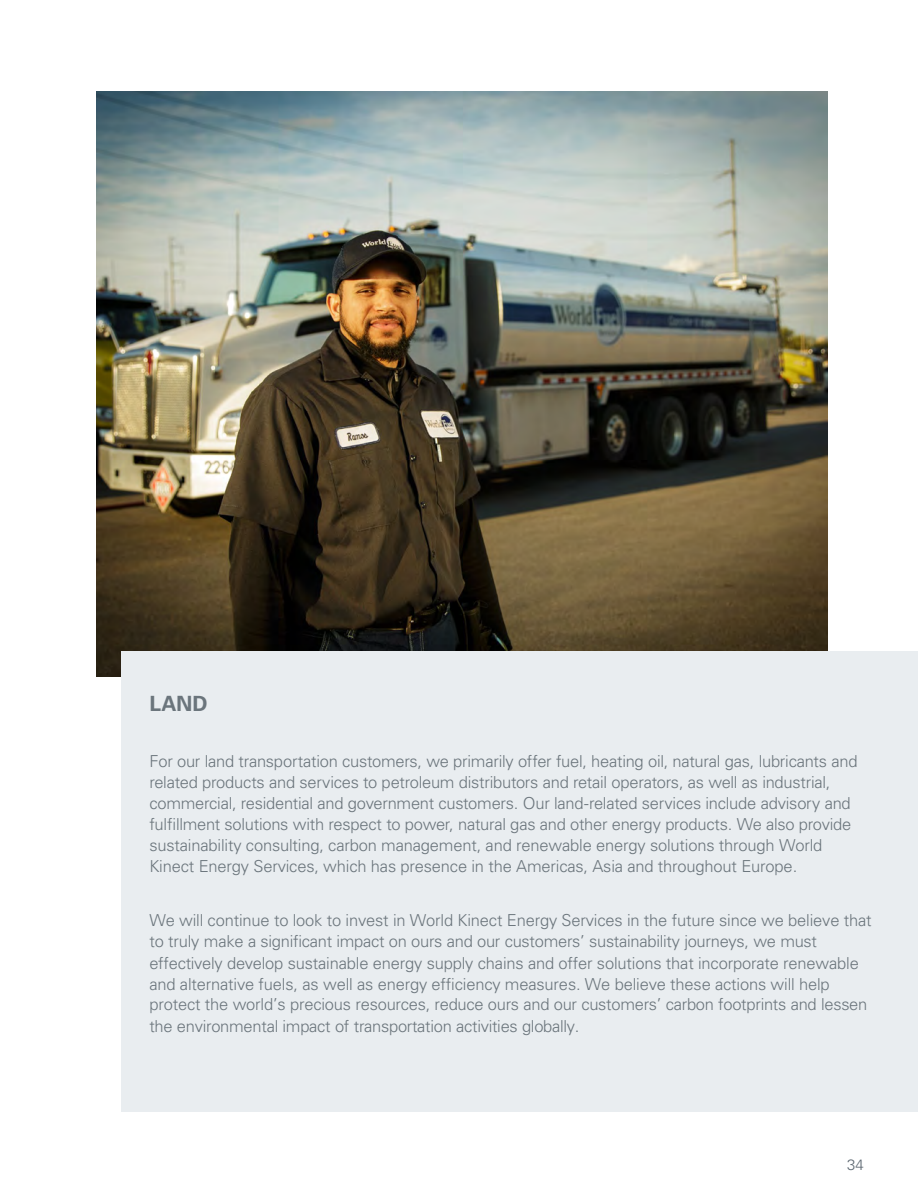
<style>
.page{position:relative;width:918px;height:1188px;background:#fff}
.page>*{position:absolute;margin:0;border:0;box-sizing:border-box;transform-origin:0 0}
.copy{font:700 21px "Univers LT Std";color:#6b757c}
.copy-2{font:300 16.5px/21px "Univers LT Std";letter-spacing:-.01em;color:#6b757c}
.t1{font:300 15px "Univers LT Std";color:#5b6670}
</style>
<div class="page">
<img style="left:96px;top:92px;width:731px;height:585px">
<div style="left:122px;top:652px;width:796px;height:460px;background:#e9edf0"></div>
<p class="copy" style="left:149px;top:692px;width:60px">LAND</p>
<p class="copy-2" style="left:149px;top:750px;width:710px">For our land transportation customers, we primarily offer fuel, heating oil, natural gas, lubricants and related products and services to petroleum distributors and retail operators, as well as industrial, commercial, residential and government customers. Our land-related services include advisory and fulfillment solutions with respect to power, natural gas and other energy products. We also provide sustainability consulting, carbon management, and renewable energy solutions through World Kinect Energy Services, which has presence in the Americas, Asia and throughout Europe.</p>
<p class="copy-2" style="left:149px;top:910px;width:724px">We will continue to look to invest in World Kinect Energy Services in the future since we believe that to truly make a significant impact on ours and our customers’ sustainability journeys, we must effectively develop sustainable energy supply chains and offer solutions that incorporate renewable and alternative fuels, as well as energy efficiency measures. We believe these actions will help protect the world’s precious resources, reduce ours and our customers’ carbon footprints and lessen</p>
<p class="copy-2" style="left:149px;top:1016px;width:432px">the environmental impact of transportation activities globally.</p>
<p class="t1" style="left:847px;top:1156px;width:18px">34</p>
</div>
